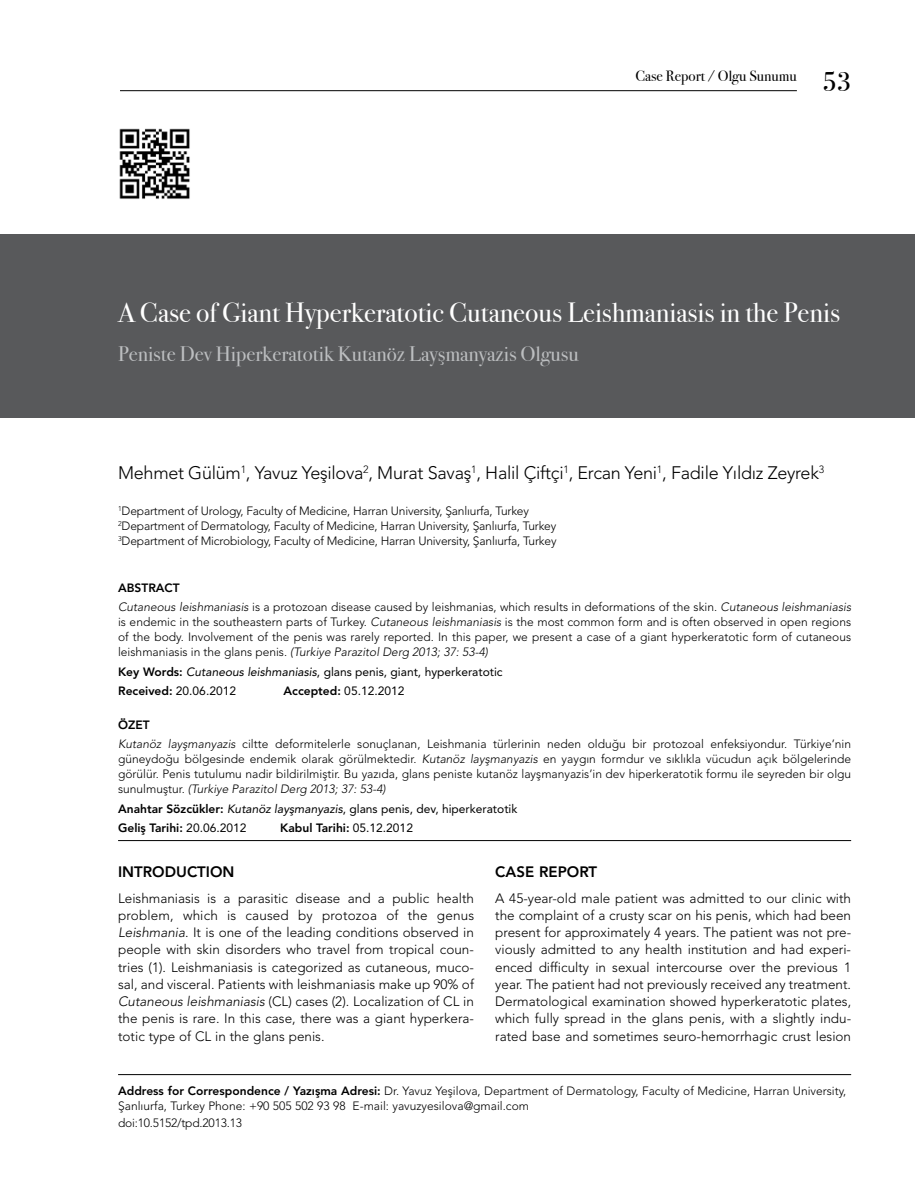
<style>
.page{position:relative;width:915px;height:1191px;background:#fff}
.page>*{position:absolute;margin:0;border:0;box-sizing:border-box;transform-origin:0 0}
.t1{font:27.75px "Bodoni Svty Two ITCTT Book";color:#fff}
.t2{font:27px "Bodoni Svty Two ITCTT Book";color:#000}
.t3{font:21px "Bodoni Svty Two ITCTT Book";color:#bcbec0}
.t4{font:300 18px "Avenir LT Std";letter-spacing:-.015em;color:#000}
.t5{font:800 15px "Avenir LT Std";color:#000}
.t6{font:15px "Bodoni Svty Two ITCTT Book";color:#000}
.t7{font:300 13.5px/17.2px "Avenir LT Std";color:#000;text-align:justify}
.t8{font:300 12px/15px "Avenir LT Std";color:#000}
.t9{font:12px/19.2px "Avenir LT Std";color:#000}
.t10{font:800 12px "Avenir LT Std";color:#000}
.s1{font-weight:800}
.s2{font-style:italic}
.s3{font-weight:400}
</style>
<div class="page">
<img style="left:119px;top:128px;width:71px;height:71px">
<hr style="left:120px;top:90px;width:676px;height:1px;background:#000">
<div style="left:0;top:234px;width:914px;height:184px;background:#58595b"></div>
<hr style="left:118px;top:1074px;width:732px;height:1px;background:#000">
<hr style="left:118px;top:840px;width:732px;height:1px;background:#000">
<p class="t6" style="left:635px;top:64px;width:163px">Case Report / Olgu Sunumu</p>
<h2 class="t2" style="left:822px;top:59px;width:30px">53</h2>
<h1 class="t1" style="left:118px;top:290px;width:723px">A Case of Giant Hyperkeratotic Cutaneous Leishmaniasis in the Penis</h1>
<h3 class="t3" style="left:118px;top:336px;width:462px">Peniste Dev Hiperkeratotik Kutanöz Layşmanyazis Olgusu</h3>
<h3 class="t4" style="left:118px;top:461px;width:707px">Mehmet Gülüm<sup>1</sup>, Yavuz Yeşilova<sup>2</sup>, Murat Savaş<sup>1</sup>, Halil Çiftçi<sup>1</sup>, Ercan Yeni<sup>1</sup>, Fadile Yıldız Zeyrek<sup>3</sup></h3>
<p class="t8" style="left:118px;top:503px;width:440px"><sup>1</sup>Department of Urology, Faculty of Medicine, Harran University, Şanlıurfa, Turkey<br><sup>2</sup>Department of Dermatology, Faculty of Medicine, Harran University, Şanlıurfa, Turkey<br><sup>3</sup>Department of Microbiology, Faculty of Medicine, Harran University, Şanlıurfa, Turkey</p>
<p class="t8" style="left:118px;top:578px;width:734px;line-height:19.2px"><span class="s1">ABSTRACT<br></span><span class="s2">Cutaneous leishmaniasis</span> is a protozoan disease caused by leishmanias, which results in deformations of the skin. <span class="s2">Cutaneous leishmaniasis</span></p>
<p class="t8" style="left:118px;top:615px;width:734px;text-align:justify">is endemic in the southeastern parts of Turkey. <span class="s2">Cutaneous leishmaniasis</span> is the most common form and is often observed in open regions of the body. Involvement of the penis was rarely reported. In this paper, we present a case of a giant hyperkeratotic form of cutaneous leishmaniasis in the glans penis. <span class="s2">(Turkiye Parazitol Derg 2013; 37: 53-4)</span></p>
<p class="t9" style="left:118px;top:662px;width:386px"><span class="s1">Key Words:</span> <span class="s2">Cutaneous leishmaniasis</span>, glans penis, giant, hyperkeratotic<br><span class="s1">Received:</span> 20.06.2012</p>
<p class="t9" style="left:283px;top:681px;width:122px"><span class="s1">Accepted:</span> 05.12.2012</p>
<p class="t8" style="left:118px;top:715px;width:734px;line-height:19.2px"><span class="s1">ÖZET<br></span><span class="s2">Kutanöz layşmanyazis</span> ciltte deformitelerle sonuçlanan, Leishmania türlerinin neden olduğu bir protozoal enfeksiyondur. Türkiye’nin</p>
<p class="t8" style="left:118px;top:751px;width:734px;text-align:justify">güneydoğu bölgesinde endemik olarak görülmektedir. <span class="s2">Kutanöz layşmanyazis</span> en yaygın formdur ve sıklıkla vücudun açık bölgelerinde görülür. Penis tutulumu nadir bildirilmiştir. Bu yazıda, glans peniste kutanöz layşmanyazis’in dev hiperkeratotik formu ile seyreden bir olgu sunulmuştur. <span class="s2">(Turkiye Parazitol Derg 2013; 37: 53-4)</span></p>
<p class="t9" style="left:118px;top:799px;width:400px"><span class="s1">Anahtar Sözcükler:</span> <span class="s2">Kutanöz layşmanyazis</span>, glans penis, dev, hiperkeratotik<br><span class="s1">Geliş Tarihi:</span> 20.06.2012</p>
<p class="t10" style="left:280px;top:820px;width:134px">Kabul Tarihi: <span class="s3">05.12.2012</span></p>
<p class="t5" style="left:118px;top:862px;width:118px">INTRODUCTION</p>
<p class="t7" style="left:118px;top:889px;width:357px">Leishmaniasis is a parasitic disease and a public health problem, which is caused by protozoa of the genus <span class="s2">Leishmania</span>. It is one of the leading conditions observed in people with skin disorders who travel from tropical coun&shy;tries (1). Leishmaniasis is categorized as cutaneous, muco&shy;sal, and visceral. Patients with leishmaniasis make up 90% of <span class="s2">Cutaneous leishmaniasis</span> (CL) cases (2). Localization of CL in the penis is rare. In this case, there was a giant hyperkera&shy;totic type of CL in the glans penis.</p>
<p class="t5" style="left:495px;top:862px;width:103px">CASE REPORT</p>
<p class="t7" style="left:495px;top:889px;width:357px">A 45-year-old male patient was admitted to our clinic with the complaint of a crusty scar on his penis, which had been present for approximately 4 years. The patient was not pre&shy;viously admitted to any health institution and had experi&shy;enced difficulty in sexual intercourse over the previous 1 year. The patient had not previously received any treatment.<br>Dermatological examination showed hyperkeratotic plates, which fully spread in the glans penis, with a slightly indu&shy;rated base and sometimes seuro-hemorrhagic crust lesion</p>
<p class="t8" style="left:118px;top:1083px;width:729px"><span class="s1">Address for Correspondence / Yazışma Adresi:</span> Dr. Yavuz Yeşilova, Department of Dermatology, Faculty of Medicine, Harran University,<br>Şanlıurfa, Turkey Phone: +90 505 502 93 98 E-mail: yavuzyesilova@gmail.com</p>
<p class="t8" style="left:118px;top:1115px;width:125px">doi:10.5152/tpd.2013.13</p>
</div>
